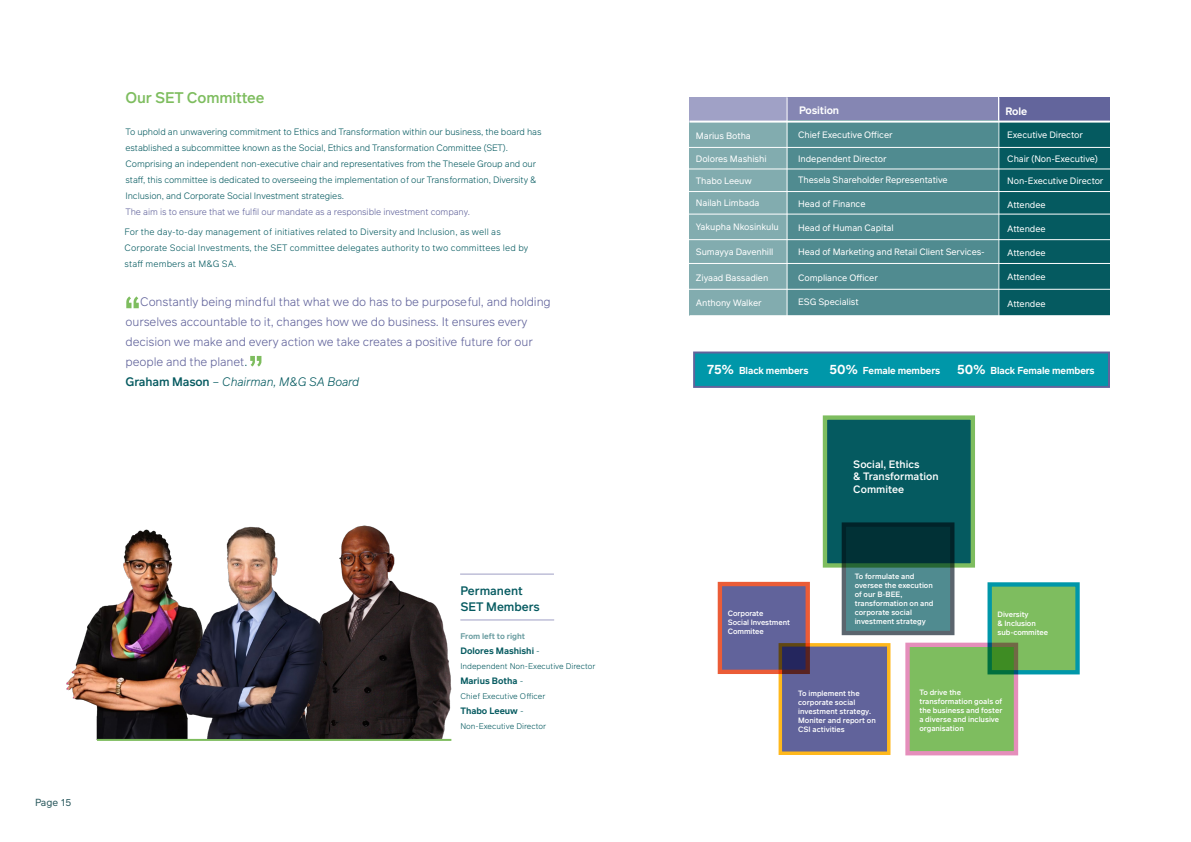
<style>
.page{position:relative;width:1191px;height:842px;background:#fff}
.page>*{position:absolute;margin:0;border:0;box-sizing:border-box;transform-origin:0 0}
.t1{font:500 15px "Infra";letter-spacing:-.01em;color:#7ebd5f}
.t2{font:300 12px/20px "Infra";letter-spacing:-.01em;color:#61639b}
.t3{font:500 12px/16px "Infra";color:#055a60}
.t4{font:600 10.5px "Infra";letter-spacing:-.01em;color:#fff}
.t5{font:500 10.4px/12.5px "Infra";color:#fff}
.t6{font:10px "Infra";color:#2c5a5f}
.t7{font:600 9.8px "Infra";letter-spacing:-.01em;color:#fff}
.t8{font:300 9px/16px "Infra";letter-spacing:-.01em;color:#055a60}
.t9{font:9px "Infra";letter-spacing:-.01em;color:#fff}
.t10{font:300 9px/16px "Infra";letter-spacing:.01em;color:#055a60}
.t11{font:300 9px "Infra";letter-spacing:-.01em;color:#61639b}
.t12{font:600 9px "Infra";color:#055a60}
.t13{font:300 8px "Infra";color:#055a60}
.t14{font:600 8px "Infra";letter-spacing:-.005em;color:#699ca0}
.t15{font:500 7.5px/9px "Infra";color:#fff}
.s1{color:#055a60}
.s2{font-weight:500;color:#055a60}
.s3{font-style:italic;color:#055a60}
.s4{font-weight:300}
.s5{font-size:13.1px}
</style>
<div class="page">
<svg style="left:250px;top:356px;width:11px;height:11px"></svg>
<svg style="left:126px;top:296px;width:13px;height:12px"></svg>
<div style="left:689px;top:97px;width:98px;height:24px;background:#a0a1c6"></div>
<div style="left:787px;top:97px;width:211px;height:24px;background:#8586b3"></div>
<div style="left:999px;top:98px;width:110px;height:23px;background:#63659c"></div>
<div style="left:689px;top:122px;width:98px;height:193px;background:#82acaf"></div>
<div style="left:787px;top:120px;width:211px;height:195px;background:#508b90"></div>
<div style="left:998px;top:122px;width:111px;height:193px;background:#055a60"></div>
<hr style="left:667px;top:147px;width:448px;height:1px;background:#fff">
<hr style="left:667px;top:169px;width:448px;height:1px;background:#fff">
<hr style="left:667px;top:191px;width:448px;height:1px;background:#fff">
<hr style="left:667px;top:214px;width:448px;height:1px;background:#fff">
<hr style="left:667px;top:239px;width:448px;height:1px;background:#fff">
<hr style="left:667px;top:263px;width:448px;height:1px;background:#fff">
<hr style="left:667px;top:289px;width:448px;height:1px;background:#fff">
<hr style="left:786px;top:97px;width:1px;height:247px;background:#fff">
<hr style="left:689px;top:121px;width:420px;height:2px;background:#fff">
<hr style="left:998px;top:97px;width:1px;height:249px;background:#fff">
<div style="left:693px;top:351px;width:417px;height:37px;background:#0097a9;border:2px solid #61639b"></div>
<div style="left:822px;top:415px;width:153px;height:153px;background:#055a60;border:4px solid #7ebd5f"></div>
<svg style="left:841px;top:522px;width:113px;height:113px;fill:#508b90"></svg>
<div style="left:717px;top:582px;width:93px;height:92px;background:#61639b;border:4px solid #eb5c37"></div>
<div style="left:778px;top:643px;width:112px;height:112px;background:#61639b;border:3px solid #ffb81c"></div>
<div style="left:987px;top:582px;width:92px;height:92px;background:#7ebd5f;border:4px solid #0097a9"></div>
<div style="left:905px;top:643px;width:113px;height:112px;background:#7ebd5f;border:4px solid #e58ebb"></div>
<hr style="left:460px;top:619px;width:94px;height:1px;background:#9e9ec4">
<hr style="left:460px;top:574px;width:94px;height:1px;background:#9e9ec4">
<img style="left:328px;top:525px;width:123px;height:214px">
<img style="left:66px;top:529px;width:108px;height:211px">
<hr style="left:97px;top:739px;width:354px;height:2px;background:#7ebd5f">
<img style="left:174px;top:526px;width:154px;height:213px">
<h1 class="t1" style="left:125px;top:87px;width:140px">Our SET Committee</h1>
<p class="t8" style="left:125px;top:124px;width:417px">To uphold an unwavering commitment to Ethics and Transformation within our business, the board has established a subcommittee known as the Social, Ethics and Transformation Committee (SET).<br>Comprising an independent non-executive chair and representatives from the Thesele Group and our staff, this committee is dedicated to overseeing the implementation of our Transformation, Diversity &amp; Inclusion, and Corporate Social Investment strategies.</p>
<p class="t11" style="left:125px;top:206px;width:346px">The aim is to ensure that we fulfil our mandate as a responsible investment company.</p>
<p class="t10" style="left:125px;top:223px;width:405px">For the day-to-day management of initiatives related to Diversity and Inclusion, as well as<br>Corporate Social Investments, the SET committee delegates authority to two committees led by staff members at M&amp;G SA.</p>
<p class="t2" style="left:126px;top:291px;width:427px;text-indent:15px">Constantly being mindful that what we do has to be purposeful, and holding ourselves accountable to it, changes how we do business. It ensures every decision we make and every action we take creates a positive future for our people and the planet<span class="s1">.<br></span><span class="s2">Graham Mason</span> <span class="s1">–</span> <span class="s3">Chairman, M&amp;G SA Board</span></p>
<p class="t6" style="left:35px;top:795px;width:38px">Page 15</p>
<h2 class="t3" style="left:460px;top:582px;width:81px">Permanent<br>SET Members</h2>
<p class="t14" style="left:460px;top:630px;width:66px">From left to right</p>
<p class="t12" style="left:460px;top:644px;width:81px">Dolores Mashishi <span class="s4">-</span></p>
<p class="t13" style="left:460px;top:660px;width:137px">Independent Non-Executive Director</p>
<p class="t12" style="left:460px;top:674px;width:65px">Marius Botha <span class="s4">-</span></p>
<p class="t13" style="left:460px;top:690px;width:87px">Chief Executive Officer</p>
<p class="t12" style="left:460px;top:704px;width:65px">Thabo Leeuw <span class="s4">-</span></p>
<p class="t13" style="left:460px;top:720px;width:87px">Non-Executive Director</p>
<p class="t9" style="left:696px;top:130px;width:56px">Marius Botha</p>
<p class="t9" style="left:696px;top:153px;width:72px">Dolores Mashishi</p>
<p class="t9" style="left:696px;top:175px;width:57px">Thabo Leeuw</p>
<p class="t9" style="left:696px;top:197px;width:65px">Nailah Limbada</p>
<p class="t9" style="left:696px;top:221px;width:84px">Yakupha Nkosinkulu</p>
<p class="t9" style="left:696px;top:246px;width:79px">Sumayya Davenhill</p>
<p class="t9" style="left:696px;top:272px;width:74px">Ziyaad Bassadien</p>
<p class="t9" style="left:696px;top:297px;width:67px">Anthony Walker</p>
<p class="t4" style="left:799px;top:102px;width:42px">Position</p>
<p class="t4" style="left:1005px;top:103px;width:23px">Role</p>
<p class="t9" style="left:1007px;top:128px;width:77px">Executive Director</p>
<p class="t9" style="left:1007px;top:152px;width:92px">Chair (Non-Executive)</p>
<p class="t9" style="left:1007px;top:174px;width:98px">Non-Executive Director</p>
<p class="t9" style="left:1007px;top:198px;width:40px">Attendee</p>
<p class="t9" style="left:1007px;top:222px;width:40px">Attendee</p>
<p class="t9" style="left:1007px;top:246px;width:40px">Attendee</p>
<p class="t9" style="left:1007px;top:270px;width:40px">Attendee</p>
<p class="t9" style="left:1007px;top:297px;width:40px">Attendee</p>
<p class="t9" style="left:798px;top:129px;width:96px">Chief Executive Officer</p>
<p class="t9" style="left:798px;top:153px;width:90px">Independent Director</p>
<p class="t9" style="left:798px;top:174px;width:151px">Thesela Shareholder Representative</p>
<p class="t9" style="left:798px;top:198px;width:69px">Head of Finance</p>
<p class="t9" style="left:798px;top:222px;width:97px">Head of Human Capital</p>
<p class="t9" style="left:798px;top:246px;width:188px">Head of Marketing and Retail Client Services-</p>
<p class="t9" style="left:798px;top:272px;width:81px">Compliance Officer</p>
<p class="t9" style="left:798px;top:296px;width:62px">ESG Specialist</p>
<p class="t7" style="left:707px;top:363px;width:103px"><span class="s5">75%</span> Black members</p>
<p class="t7" style="left:829px;top:363px;width:112px"><span class="s5">50%</span> Female members</p>
<p class="t7" style="left:957px;top:363px;width:139px"><span class="s5">50%</span> Black Female members</p>
<p class="t5" style="left:853px;top:458px;width:87px">Social, Ethics<br>&amp; Transformation<br>Commitee</p>
<p class="t15" style="left:854px;top:571px;width:80px">To formulate and oversee the execution of our B-BEE, transformation on and corporate social investment strategy</p>
<p class="t15" style="left:728px;top:609px;width:64px">Corporate<br>Social Investment<br>Commitee</p>
<p class="t15" style="left:997px;top:609px;width:52px">Diversity<br>&amp; Inclusion sub-commitee</p>
<p class="t15" style="left:798px;top:688px;width:79px">To implement the corporate social investment strategy.<br>Moniter and report on<br>CSI activities</p>
<p class="t15" style="left:919px;top:688px;width:85px">To drive the transformation goals of the business and foster a diverse and inclusive organisation</p>
</div>
